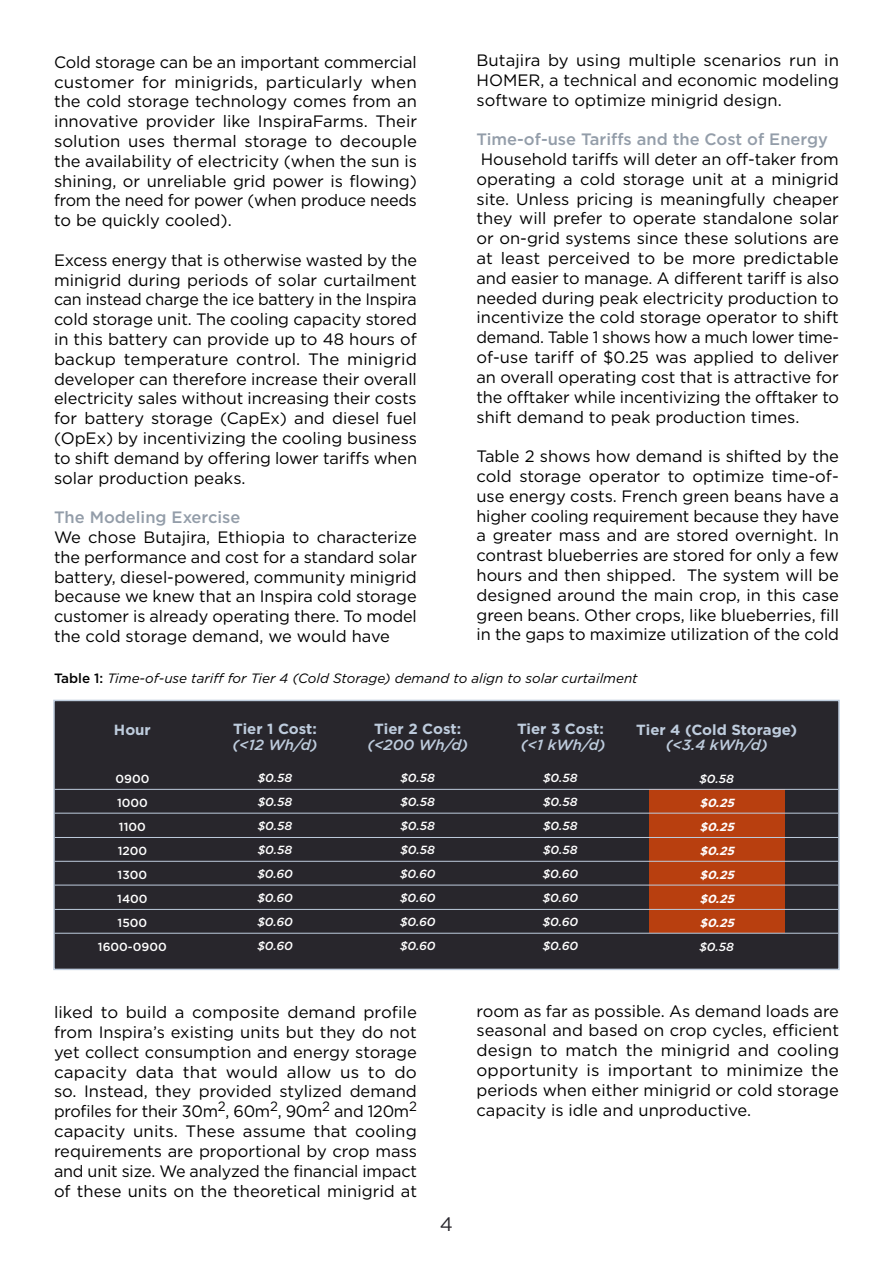
<style>
.page{position:relative;width:893px;height:1263px;background:#fff}
.page>*{position:absolute;margin:0;border:0;box-sizing:border-box;transform-origin:0 0}
.t1{font:19.5px "Gotham HTF";color:#28262c}
.t2{font:16.5px/19.8px "Gotham HTF";color:#000;text-align:justify}
.t3{font:500 16.5px "Gotham HTF";color:#939da9}
.t4{font:700 14.7px "Gotham HTF";color:#beccdd}
.t5{font:italic 500 14.7px "Gotham HTF";color:#beccdd}
.t6{font:italic 13.5px "Gotham HTF";color:#000}
.t7{font:italic 500 11.7px/24px "Gotham HTF";color:#fff;text-align:justify}
.t8{font:500 11.7px/24px "Gotham HTF";color:#fff;text-align:center}
.t9{font:italic 700 11.7px/24px "Gotham HTF";color:#fff;text-align:justify}
.s1{font-weight:500;font-style:normal}
</style>
<div class="page">
<div style="left:53px;top:700px;width:787px;height:270px;background:#28262c;border:2px solid #beccdd"></div>
<div style="left:649px;top:789px;width:135px;height:144px;background:#b83f0f"></div>
<hr style="left:55px;top:789px;width:783px;height:1px;background:#beccdd">
<hr style="left:55px;top:813px;width:783px;height:1px;background:#beccdd">
<hr style="left:55px;top:837px;width:783px;height:1px;background:#beccdd">
<hr style="left:55px;top:861px;width:783px;height:1px;background:#beccdd">
<hr style="left:55px;top:885px;width:783px;height:1px;background:#beccdd">
<hr style="left:55px;top:909px;width:783px;height:1px;background:#beccdd">
<hr style="left:55px;top:933px;width:783px;height:1px;background:#beccdd">
<p class="t2" style="left:54px;top:52px;width:365px">Cold storage can be an important commercial customer for minigrids, particularly when the cold storage technology comes from an innovative provider like InspiraFarms. Their solution uses thermal storage to decouple the availability of electricity (when the sun is shining, or unreliable grid power is flowing) from the need for power (when produce needs to be quickly cooled).</p>
<p class="t2" style="left:54px;top:250px;width:365px">Excess energy that is otherwise wasted by the minigrid during periods of solar curtailment can instead charge the ice battery in the Inspira cold storage unit. The cooling capacity stored in this battery can provide up to 48 hours of backup temperature control. The minigrid developer can therefore increase their overall electricity sales without increasing their costs for battery storage (CapEx) and diesel fuel (OpEx) by incentivizing the cooling business to shift demand by offering lower tariffs when solar production peaks.</p>
<p class="t3" style="left:54px;top:508px;width:188px">The Modeling Exercise</p>
<p class="t2" style="left:54px;top:527px;width:364px">We chose Butajira, Ethiopia to characterize the performance and cost for a standard solar battery, diesel-powered, community minigrid because we knew that an Inspira cold storage customer is already operating there. To model the cold storage demand, we would have</p>
<p class="t2" style="left:476px;top:50px;width:364px">Butajira by using multiple scenarios run in HOMER, a technical and economic modeling software to optimize minigrid design.</p>
<p class="t3" style="left:476px;top:130px;width:353px">Time-of-use Tariffs and the Cost of Energy</p>
<p class="t2" style="left:476px;top:149px;width:364px">Household tariffs will deter an off-taker from operating a cold storage unit at a minigrid site. Unless pricing is meaningfully cheaper they will prefer to operate standalone solar or on-grid systems since these solutions are at least perceived to be more predictable and easier to manage. A different tariff is also needed during peak electricity production to incentivize the cold storage operator to shift demand. Table 1 shows how a much lower time&shy;of-use tariff of $0.25 was applied to deliver an overall operating cost that is attractive for the offtaker while incentivizing the offtaker to shift demand to peak production times.</p>
<p class="t2" style="left:476px;top:446px;width:364px">Table 2 shows how demand is shifted by the cold storage operator to optimize time-of&shy;use energy costs. French green beans have a higher cooling requirement because they have a greater mass and are stored overnight. In contrast blueberries are stored for only a few hours and then shipped. The system will be designed around the main crop, in this case green beans. Other crops, like blueberries, fill in the gaps to maximize utilization of the cold</p>
<p class="t6" style="left:54px;top:671px;width:585px"><span class="s1">Table 1:</span> Time-of-use tariff for Tier 4 (Cold Storage) demand to align to solar curtailment</p>
<p class="t4" style="left:114px;top:721px;width:38px">Hour</p>
<p class="t8" style="left:98px;top:766px;width:70px">0900<br>1000<br>1100<br>1200<br>1300<br>1400<br>1500<br>1600-0900</p>
<p class="t4" style="left:233px;top:720px;width:85px">Tier 1 Cost:</p>
<p class="t7" style="left:257px;top:765px;width:37px">$0.58 $0.58 $0.58 $0.58 $0.60 $0.60 $0.60 $0.60</p>
<p class="t4" style="left:374px;top:720px;width:88px">Tier 2 Cost:</p>
<p class="t7" style="left:400px;top:765px;width:37px">$0.58 $0.58 $0.58 $0.58 $0.60 $0.60 $0.60 $0.60</p>
<p class="t4" style="left:517px;top:720px;width:88px">Tier 3 Cost:</p>
<p class="t7" style="left:543px;top:765px;width:37px">$0.58 $0.58 $0.58 $0.58 $0.60 $0.60 $0.60 $0.60</p>
<p class="t4" style="left:636px;top:721px;width:162px">Tier 4 (Cold Storage)</p>
<p class="t7" style="left:699px;top:766px;width:36px">$0.58</p>
<p class="t9" style="left:699px;top:790px;width:40px">$0.25 $0.25 $0.25 $0.25 $0.25 $0.25</p>
<p class="t7" style="left:699px;top:934px;width:36px">$0.58</p>
<p class="t5" style="left:233px;top:736px;width:86px">(&lt;12 Wh/d)</p>
<p class="t5" style="left:367px;top:736px;width:102px">(&lt;200 Wh/d)</p>
<p class="t5" style="left:521px;top:736px;width:86px">(&lt;1 kWh/d)</p>
<p class="t5" style="left:666px;top:736px;width:103px">(&lt;3.4 kWh/d)</p>
<p class="t2" style="left:54px;top:1002px;width:364px">liked to build a composite demand profile from Inspira’s existing units but they do not yet collect consumption and energy storage capacity data that would allow us to do so. Instead, they provided stylized demand profiles for their 30m<sup>2</sup>, 60m<sup>2</sup>, 90m<sup>2</sup> and 120m<sup>2 </sup>capacity units. These assume that cooling requirements are proportional by crop mass and unit size. We analyzed the financial impact of these units on the theoretical minigrid at</p>
<p class="t1" style="left:440px;top:1213px;width:15px">4</p>
<p class="t2" style="left:476px;top:1000px;width:364px">room as far as possible. As demand loads are seasonal and based on crop cycles, efficient design to match the minigrid and cooling opportunity is important to minimize the periods when either minigrid or cold storage capacity is idle and unproductive.</p>
</div>
